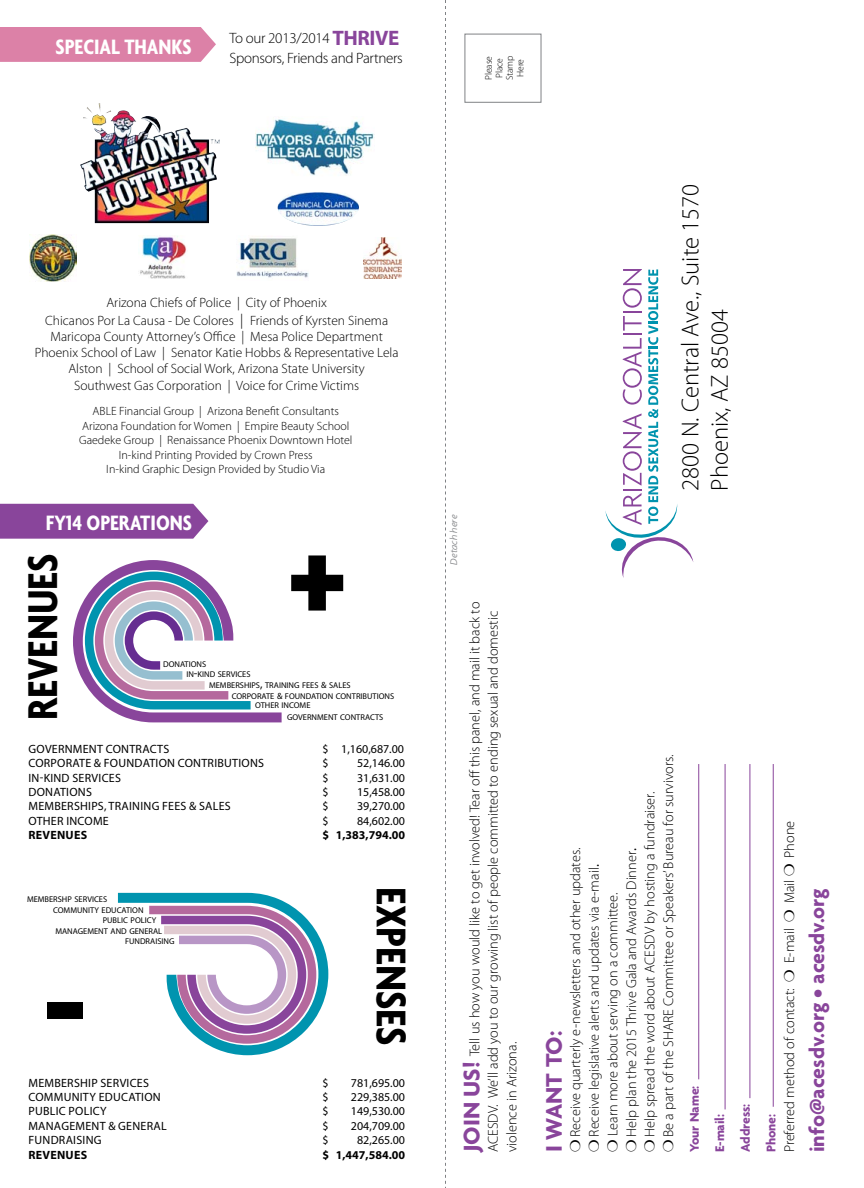
<style>
.page{position:relative;width:864px;height:1188px;background:#fff}
.page>*{position:absolute;margin:0;border:0;box-sizing:border-box;transform-origin:0 0}
.t1{font:700 condensed 45px "Agenda";color:#000}
.t2{font:300 24.6px/29.4px "Myriad Pro";color:#000}
.t3{font:700 24.3px "Agenda";color:#89459b}
.t4{font:700 condensed 22.5px "Agenda";color:#fff}
.t5{font:700 21.75px "Agenda";color:#89459b}
.t6{font:300 15px/19.5px "Myriad Pro";letter-spacing:-.02em;color:#000}
.t7{font:300 14.25px/18.6px "Myriad Pro";color:#000}
.t8{font:300 13.5px/16.2px "Myriad Pro";color:#000;text-align:center}
.t9{font:700 13.5px/25.7px "Agenda";color:#89459b}
.t10{font:12px "Myriad Pro";letter-spacing:.02em;color:#000}
.t11{font:300 12px/14.4px "Myriad Pro";color:#000;text-align:center}
.t12{font:700 12px "Myriad Pro";letter-spacing:.02em;color:#000}
.t13{font:italic 300 10.5px "Agenda";color:#808285}
.t14{font:300 9.6px/10.5px "Myriad Pro";color:#000;text-align:center}
.t15{font:8.4px/10.9px "Myriad Pro";color:#000}
.s1{font-weight:700;font-size:21px;color:#89459b}
.s2{font-size:15px}
.s3{font-size:12px}
.s4{font-size:9px}
.s5{font-family:"Agenda";font-weight:700;font-size:24.3px;color:#89459b}
.s6{font-weight:400}
</style>
<div class="page">
<hr style="left:698px;top:764px;width:1px;height:315px;background:#89459b">
<hr style="left:725px;top:764px;width:1px;height:345px;background:#89459b">
<hr style="left:750px;top:764px;width:1px;height:334px;background:#89459b">
<hr style="left:773px;top:764px;width:1px;height:343px;background:#89459b">
<div style="left:465px;top:34px;width:76px;height:69px;border:1px solid #808285"></div>
<svg style="left:445px;top:0;width:1px;height:1188px"></svg>
<svg style="left:605px;top:269px;width:88px;height:309px"></svg>
<div style="left:0;top:27px;width:216px;height:35px;background:#dc81a7"></div>
<svg style="left:73px;top:560px;width:209px;height:162px"></svg>
<svg style="left:118px;top:893px;width:210px;height:162px"></svg>
<div style="left:0;top:504px;width:208px;height:35px;background:#89459b"></div>
<img style="left:80px;top:103px;width:137px;height:120px">
<img style="left:256px;top:119px;width:119px;height:57px">
<img style="left:140px;top:236px;width:47px;height:43px">
<div style="left:360px;top:235px;width:45px;height:46px;background:linear-gradient(to right,#fff,#fff)"></div>
<img style="left:363px;top:237px;width:38px;height:41px">
<img style="left:237px;top:238px;width:71px;height:40px">
<img style="left:278px;top:192px;width:81px;height:34px">
<img style="left:30px;top:235px;width:46px;height:47px">
<svg style="left:291px;top:555px;width:52px;height:56px"></svg>
<div style="left:47px;top:1002px;width:35px;height:17px;background:#000"></div>
<h3 class="t4" style="left:56px;top:33px;width:138px">SPECIAL THANKS</h3>
<p class="t6" style="left:229px;top:29px;width:175px">To our 2013/2014 <span class="s1">THRIVE<br></span>Sponsors, Friends and Partners</p>
<p class="t8" style="left:45px;top:294px;width:345px;line-height:18px">Arizona Chiefs of Police | City of Phoenix<br>Chicanos Por La Causa - De Colores <span class="s2">|</span> Friends of Kyrsten Sinema</p>
<p class="t8" style="left:35px;top:329px;width:365px">Maricopa County Attorney’s Office | Mesa Police Department Phoenix School of Law | Senator Katie Hobbs &amp; Representative Lela Alston | School of Social Work, Arizona State University<br>Southwest Gas Corporation | Voice for Crime Victims</p>
<p class="t11" style="left:79px;top:404px;width:275px">ABLE Financial Group | Arizona Benefit Consultants Arizona Foundation for Women | Empire Beauty School Gaedeke Group | Renaissance Phoenix Downtown Hotel In-kind Printing Provided by Crown Press<br>In-kind Graphic Design Provided by Studio Via</p>
<h3 class="t4" style="left:46px;top:509px;width:148px">FY14 OPERATIONS</h3>
<h1 class="t1" style="left:16px;top:720px;width:168px;rotate:-90deg">REVENUES</h1>
<p class="t15" style="left:163px;top:659px;width:45px">DONATIONS</p>
<p class="t15" style="left:186px;top:669px;width:66px">IN<span class="s3">-</span>KIND SERVICES</p>
<p class="t15" style="left:232px;top:679px;width:164px;text-indent:-23px">MEMBERSHIPS<span class="s3">,</span> TRAINING FEES <span class="s4">&amp;</span> SALES<br>CORPORATE <span class="s4">&amp;</span> FOUNDATION CONTRIBUTIONS</p>
<p class="t15" style="left:255px;top:700px;width:57px">OTHER INCOME</p>
<p class="t15" style="left:287px;top:711px;width:98px">GOVERNMENT CONTRACTS</p>
<p class="t10" style="left:29px;top:741px;width:142px">GOVERNMENT CONTRACTS</p>
<p class="t10" style="left:322px;top:741px;width:83px">$ 1,160,687.00</p>
<p class="t10" style="left:29px;top:756px;width:237px">CORPORATE &amp; FOUNDATION CONTRIBUTIONS</p>
<p class="t10" style="left:322px;top:756px;width:8px">$</p>
<p class="t10" style="left:357px;top:756px;width:50px">52,146.00</p>
<p class="t10" style="left:29px;top:770px;width:94px">IN-KIND SERVICES</p>
<p class="t10" style="left:322px;top:770px;width:8px">$</p>
<p class="t10" style="left:357px;top:770px;width:50px">31,631.00</p>
<p class="t10" style="left:29px;top:785px;width:65px">DONATIONS</p>
<p class="t10" style="left:322px;top:785px;width:8px">$</p>
<p class="t10" style="left:357px;top:785px;width:50px">15,458.00</p>
<p class="t10" style="left:29px;top:799px;width:204px">MEMBERSHIPS, TRAINING FEES &amp; SALES</p>
<p class="t10" style="left:322px;top:799px;width:8px">$</p>
<p class="t10" style="left:357px;top:799px;width:50px">39,270.00</p>
<p class="t10" style="left:29px;top:813px;width:82px">OTHER INCOME</p>
<p class="t10" style="left:322px;top:813px;width:8px">$</p>
<p class="t10" style="left:357px;top:813px;width:50px">84,602.00</p>
<p class="t12" style="left:29px;top:827px;width:60px">REVENUES</p>
<p class="t12" style="left:322px;top:827px;width:84px">$ 1,383,794.00</p>
<p class="t15" style="left:27px;top:893px;width:82px">MEMBERSHP SERVICES</p>
<p class="t15" style="left:103px;top:906px;width:55px;line-height:9.8px;text-indent:-50px">COMMUNITY EDUCATION<br>PUBLIC POLICY</p>
<p class="t15" style="left:55px;top:926px;width:108px">MANAGEMENT AND GENERAL</p>
<p class="t15" style="left:125px;top:936px;width:51px">FUNDRAISING</p>
<h1 class="t1" style="left:418px;top:887px;width:157px;rotate:90deg">expenses</h1>
<p class="t10" style="left:29px;top:1075px;width:122px">MEMBERSHIP SERVICES</p>
<p class="t10" style="left:322px;top:1075px;width:8px">$</p>
<p class="t10" style="left:351px;top:1075px;width:56px">781,695.00</p>
<p class="t10" style="left:29px;top:1090px;width:134px">COMMUNITY EDUCATION</p>
<p class="t10" style="left:322px;top:1090px;width:8px">$</p>
<p class="t10" style="left:351px;top:1090px;width:56px">229,385.00</p>
<p class="t10" style="left:29px;top:1104px;width:79px">PUBLIC POLICY</p>
<p class="t10" style="left:322px;top:1104px;width:8px">$</p>
<p class="t10" style="left:351px;top:1104px;width:56px">149,530.00</p>
<p class="t10" style="left:29px;top:1118px;width:140px">MANAGEMENT &amp; GENERAL</p>
<p class="t10" style="left:322px;top:1118px;width:8px">$</p>
<p class="t10" style="left:351px;top:1118px;width:56px">204,709.00</p>
<p class="t10" style="left:29px;top:1133px;width:75px">FUNDRAISING</p>
<p class="t10" style="left:322px;top:1133px;width:8px">$</p>
<p class="t10" style="left:357px;top:1133px;width:50px">82,265.00</p>
<p class="t12" style="left:29px;top:1147px;width:60px">REVENUES</p>
<p class="t12" style="left:322px;top:1147px;width:84px">$ 1,447,584.00</p>
<p class="t14" style="left:484px;top:80px;width:27px;rotate:-90deg">Please<br>Place<br>Stamp<br>Here</p>
<p class="t13" style="left:448px;top:565px;width:52px;rotate:-90deg">Detach here</p>
<p class="t7" style="left:466px;top:1152px;width:552px;rotate:-90deg"><span class="s5">JOIN US!</span> Tell us how you would like to get involved! Tear off this panel, and mail it back to<br>ACESDV. We’ll add you to our growing list of people committed to ending sexual and domestic violence in Arizona.</p>
<h2 class="t2" style="left:676px;top:491px;width:308px;rotate:-90deg">2800 N. Central Ave., Suite 1570<br>Phoenix, AZ 85004</h2>
<h3 class="t3" style="left:539px;top:1152px;width:123px;rotate:-90deg">I want to:</h3>
<p class="t7" style="left:566px;top:1137px;width:384px;rotate:-90deg">Receive quarterly e-newsletters and other updates.<br>Receive legislative alerts and updates via e-mail<span class="s6">.<br></span>Learn more about serving on a committee.<br>Help plan the 2015 Thrive Gala and Awards Dinner<span class="s6">.<br></span>Help spread the word about ACESDV by hosting a fundraiser.<br>Be a part of the SHARE Committee or Speakers’ Bureau for survivors.</p>
<p class="t7" style="left:780px;top:858px;width:38px;rotate:-90deg">Phone</p>
<p class="t7" style="left:780px;top:903px;width:25px;rotate:-90deg">Mail</p>
<p class="t7" style="left:780px;top:963px;width:37px;rotate:-90deg">E-mail</p>
<p class="t9" style="left:681px;top:1152px;width:68px;rotate:-90deg">Your Name:<br>E-mail:<br>Address:<br>Phone:</p>
<p class="t7" style="left:780px;top:1152px;width:166px;rotate:-90deg">Preferred method of contact:</p>
<h3 class="t5" style="left:804px;top:1152px;width:266px;rotate:-90deg">info@acesdv.org • acesdv.org</h3>
</div>
